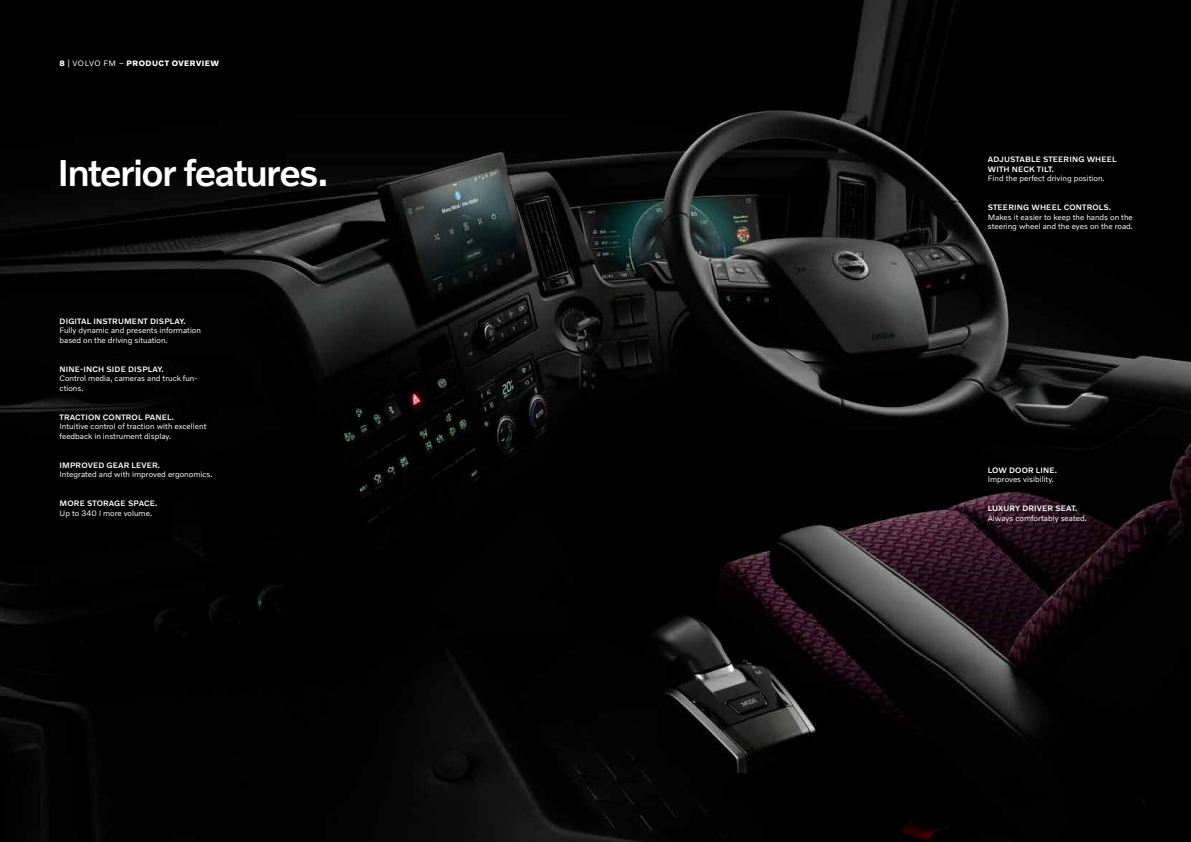
<style>
.page{position:relative;width:1191px;height:842px;background:#fff}
.page>*{position:absolute;margin:0;border:0;box-sizing:border-box;transform-origin:0 0}
.t1{font:500 38px "Volvo Novum";letter-spacing:-.04em;color:#fff}
.t2{font:8px/9.6px "Volvo Novum";color:#fff}
.t3{font:500 8px/9.6px "Volvo Novum";letter-spacing:.02em;color:#fff}
.t4{font:700 8px "Volvo Novum";letter-spacing:.06em;color:#fff}
.s1{font-weight:400}
</style>
<div class="page">
<img style="left:0;top:0;width:1191px;height:842px">
<p class="t4" style="left:60px;top:58px;width:161px">8 <span class="s1">| VOLVO FM –</span> PRODUCT OVERVIEW</p>
<h1 class="t1" style="left:57px;top:148px;width:273px">Interior features.</h1>
<p class="t3" style="left:60px;top:316px;width:128px">DIGITAL INSTRUMENT DISPLAY.</p>
<p class="t2" style="left:60px;top:325px;width:143px">Fully dynamic and presents information based on the driving situation.</p>
<p class="t3" style="left:60px;top:364px;width:106px">NINE-INCH SIDE DISPLAY.</p>
<p class="t2" style="left:60px;top:373px;width:139px">Control media, cameras and truck fun&shy;ctions.</p>
<p class="t3" style="left:60px;top:412px;width:116px">TRACTION CONTROL PANEL.</p>
<p class="t2" style="left:60px;top:421px;width:148px">Intuitive control of traction with excellent feedback in instrument display.</p>
<p class="t3" style="left:60px;top:460px;width:102px">IMPROVED GEAR LEVER.</p>
<p class="t2" style="left:60px;top:469px;width:154px">Integrated and with improved ergonomics.</p>
<p class="t3" style="left:60px;top:498px;width:99px">MORE STORAGE SPACE.</p>
<p class="t2" style="left:60px;top:508px;width:94px">Up to 340 l more volume.</p>
<p class="t3" style="left:987px;top:154px;width:130px">ADJUSTABLE STEERING WHEEL<br>WITH NECK TILT.</p>
<p class="t2" style="left:987px;top:173px;width:118px">Find the perfect driving position.</p>
<p class="t3" style="left:987px;top:202px;width:125px">STEERING WHEEL CONTROLS.</p>
<p class="t2" style="left:987px;top:212px;width:147px">Makes it easier to keep the hands on the steering wheel and the eyes on the road.</p>
<p class="t3" style="left:987px;top:465px;width:71px">LOW DOOR LINE.</p>
<p class="t2" style="left:987px;top:474px;width:68px">Improves visibility.</p>
<p class="t3" style="left:987px;top:503px;width:91px">LUXURY DRIVER SEAT.</p>
<p class="t2" style="left:987px;top:513px;width:100px">Always comfortably seated.</p>
</div>
